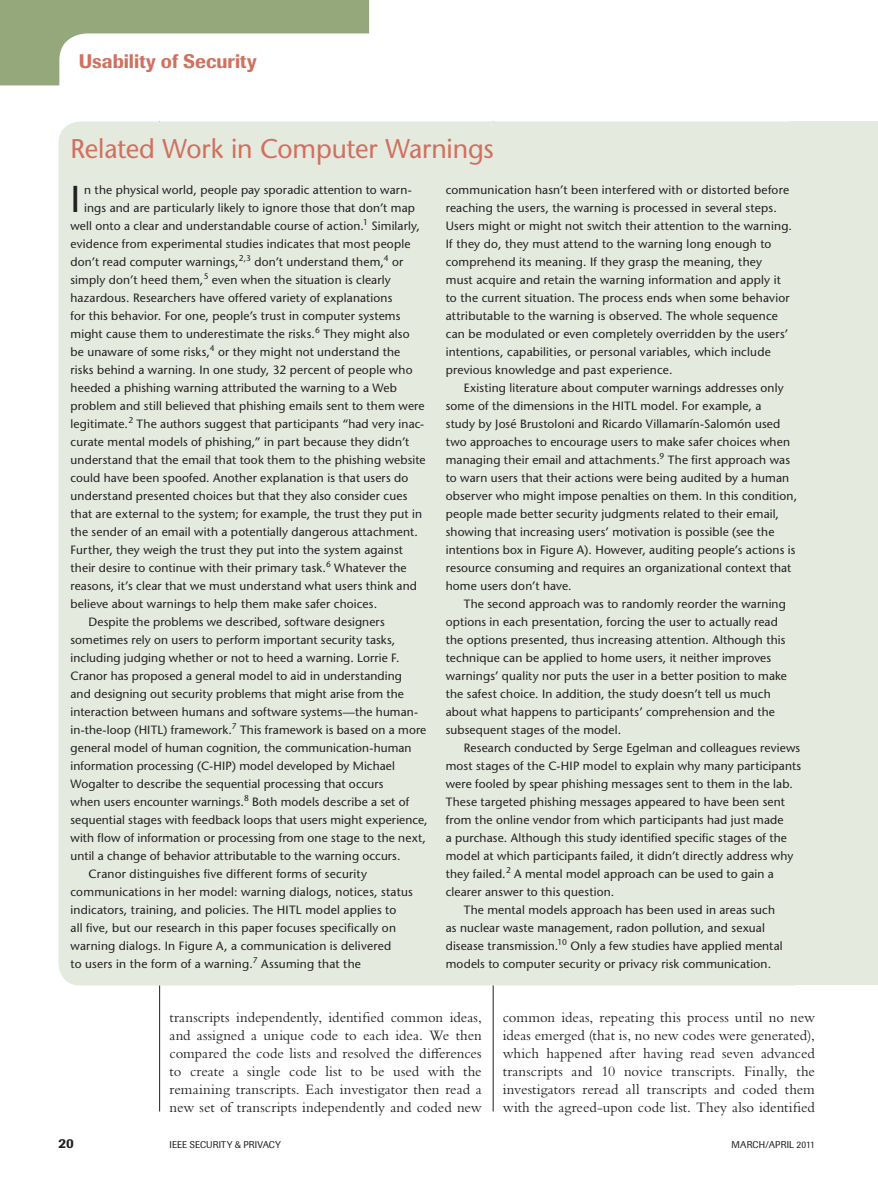
<style>
.page{position:relative;width:878px;height:1188px;background:#fff}
.page>*{position:absolute;margin:0;border:0;box-sizing:border-box;transform-origin:0 0}
.b_INTRO{font:500 37.35px "Stone Sans Std";color:#231f20}
.b_HEAD{font:500 27px "Stone Sans Std";letter-spacing:-.01em;color:#d0705f}
.SECTION_TITLE_HEADER{font:500 19.5px "Imago";letter-spacing:.005em;color:#d0705f}
.PARAGRAPH{font:15px/18px "Bembo Std";color:#231f20;text-align:justify}
.t1{font:500 13.5px "Imago";color:#231f20}
.b_PARAGRAPH{font:500 12px/18px "Stone Sans Std";letter-spacing:.01em;color:#231f20}
.b_INTRO-2{font:500 12px "Stone Sans Std";letter-spacing:.01em;color:#231f20}
.t2{font:9.75px "Imago";letter-spacing:.015em;color:#231f20}
</style>
<div class="page">
<svg style="left:0;top:0;width:369px;height:85px"></svg>
<hr style="left:159px;top:122px;width:1px;height:990px;background:#231f20">
<hr style="left:493px;top:122px;width:1px;height:990px;background:#231f20">
<div style="left:789px;top:122px;width:89px;height:864px;background:#e5eadf"></div>
<div style="left:59px;top:122px;width:756px;height:864px;background:#e5eadf;border-radius:22px"></div>
<p class="SECTION_TITLE_HEADER" style="left:79px;top:49px;width:179px">Usability of Security</p>
<p class="b_HEAD" style="left:70px;top:132px;width:425px">Related Work in Computer Warnings</p>
<p class="b_INTRO" style="left:70px;top:176px;width:11px">I</p>
<p class="b_INTRO-2" style="left:84px;top:182px;width:329px">n the physical world, people pay sporadic attention to warn-</p>
<p class="b_PARAGRAPH" style="left:446px;top:180px;width:348px">communication hasn’t been interfered with or distorted before reaching the users, the warning is processed in several steps.<br>Users might or might not switch their attention to the warning.<br>If they do, they must attend to the warning long enough to comprehend its meaning. If they grasp the meaning, they must acquire and retain the warning information and apply it to the current situation. The process ends when some behavior attributable to the warning is observed. The whole sequence can be modulated or even completely overridden by the users’ intentions, capabilities, or personal variables, which include previous knowledge and past experience.</p>
<p class="b_PARAGRAPH" style="left:446px;top:378px;width:353px;text-indent:18px">Existing literature about computer warnings addresses only some of the dimensions in the HITL model. For example, a<br>study by José Brustoloni and Ricardo Villamarín-Salomón used two approaches to encourage users to make safer choices when managing their email and attachments.<sup>9</sup> The first approach was to warn users that their actions were being audited by a human observer who might impose penalties on them. In this condition, people made better security judgments related to their email, showing that increasing users’ motivation is possible (see the intentions box in Figure A). However, auditing people’s actions is resource consuming and requires an organizational context that home users don’t have.</p>
<p class="b_PARAGRAPH" style="left:446px;top:594px;width:342px;text-indent:18px">The second approach was to randomly reorder the warning options in each presentation, forcing the user to actually read the options presented, thus increasing attention. Although this technique can be applied to home users, it neither improves warnings’ quality nor puts the user in a better position to make the safest choice. In addition, the study doesn’t tell us much about what happens to participants’ comprehension and the subsequent stages of the model.</p>
<p class="b_PARAGRAPH" style="left:446px;top:738px;width:357px;text-indent:18px">Research conducted by Serge Egelman and colleagues reviews most stages of the C-HIP model to explain why many participants were fooled by spear phishing messages sent to them in the lab.<br>These targeted phishing messages appeared to have been sent from the online vendor from which participants had just made<br>a purchase. Although this study identified specific stages of the model at which participants failed, it didn’t directly address why they failed.<sup>2</sup> A mental model approach can be used to gain a clearer answer to this question.</p>
<p class="b_PARAGRAPH" style="left:446px;top:900px;width:338px;text-indent:18px">The mental models approach has been used in areas such as nuclear waste management, radon pollution, and sexual disease transmission.<sup>10</sup> Only a few studies have applied mental models to computer security or privacy risk communication.</p>
<p class="b_INTRO-2" style="left:84px;top:200px;width:332px">ings and are particularly likely to ignore those that don’t map</p>
<p class="b_INTRO-2" style="left:70px;top:218px;width:351px">well onto a clear and understandable course of action.<sup>1</sup> Similarly,</p>
<p class="b_INTRO-2" style="left:70px;top:236px;width:341px">evidence from experimental studies indicates that most people</p>
<p class="b_INTRO-2" style="left:70px;top:254px;width:334px">don’t read computer warnings,<sup>2,3</sup> don’t understand them,<sup>4</sup> or</p>
<p class="b_INTRO-2" style="left:70px;top:272px;width:322px">simply don’t heed them,<sup>5</sup> even when the situation is clearly</p>
<p class="b_INTRO-2" style="left:70px;top:290px;width:323px">hazardous. Researchers have offered variety of explanations</p>
<p class="b_INTRO-2" style="left:70px;top:308px;width:331px">for this behavior. For one, people’s trust in computer systems</p>
<p class="b_INTRO-2" style="left:70px;top:326px;width:340px">might cause them to underestimate the risks.<sup>6</sup> They might also</p>
<p class="b_INTRO-2" style="left:70px;top:344px;width:331px">be unaware of some risks,<sup>4</sup> or they might not understand the</p>
<p class="b_INTRO-2" style="left:70px;top:362px;width:343px">risks behind a warning. In one study, 32 percent of people who</p>
<p class="b_INTRO-2" style="left:70px;top:380px;width:328px">heeded a phishing warning attributed the warning to a Web</p>
<p class="b_INTRO-2" style="left:70px;top:398px;width:355px">problem and still believed that phishing emails sent to them were</p>
<p class="b_INTRO-2" style="left:70px;top:416px;width:355px">legitimate.<sup>2</sup> The authors suggest that participants “had very inac-</p>
<p class="b_INTRO-2" style="left:70px;top:434px;width:340px">curate mental models of phishing,” in part because they didn’t</p>
<p class="b_INTRO-2" style="left:70px;top:452px;width:356px">understand that the email that took them to the phishing website</p>
<p class="b_INTRO-2" style="left:70px;top:470px;width:339px">could have been spoofed. Another explanation is that users do</p>
<p class="b_INTRO-2" style="left:70px;top:488px;width:338px">understand presented choices but that they also consider cues</p>
<p class="b_INTRO-2" style="left:70px;top:506px;width:353px">that are external to the system; for example, the trust they put in</p>
<p class="b_INTRO-2" style="left:70px;top:524px;width:349px">the sender of an email with a potentially dangerous attachment.</p>
<p class="b_INTRO-2" style="left:70px;top:542px;width:334px">Further, they weigh the trust they put into the system against</p>
<p class="b_INTRO-2" style="left:70px;top:560px;width:337px">their desire to continue with their primary task.<sup>6</sup> Whatever the</p>
<p class="b_INTRO-2" style="left:70px;top:578px;width:348px">reasons, it’s clear that we must understand what users think and</p>
<p class="b_INTRO-2" style="left:70px;top:596px;width:308px">believe about warnings to help them make safer choices.</p>
<p class="b_PARAGRAPH" style="left:70px;top:612px;width:358px;text-indent:18px">Despite the problems we described, software designers sometimes rely on users to perform important security tasks, including judging whether or not to heed a warning. Lorrie F.<br>Cranor has proposed a general model to aid in understanding<br>and designing out security problems that might arise from the interaction between humans and software systems—the human&shy;in-the-loop (HITL) framework.<sup>7</sup> This framework is based on a more general model of human cognition, the communication-human information processing (C-HIP) model developed by Michael Wogalter to describe the sequential processing that occurs<br>when users encounter warnings.<sup>8</sup> Both models describe a set of sequential stages with feedback loops that users might experience, with flow of information or processing from one stage to the next, until a change of behavior attributable to the warning occurs.</p>
<p class="b_PARAGRAPH" style="left:70px;top:864px;width:343px;text-indent:18px">Cranor distinguishes five different forms of security communications in her model: warning dialogs, notices, status indicators, training, and policies. The HITL model applies to<br>all five, but our research in this paper focuses specifically on warning dialogs. In Figure A, a communication is delivered<br>to users in the form of a warning.<sup>7</sup> Assuming that the</p>
<p class="PARAGRAPH" style="left:170px;top:1008px;width:314px">transcripts independently, identified common ideas, and assigned a unique code to each idea. We then compared the code lists and resolved the differences to create a single code list to be used with the remaining transcripts. Each investigator then read a new set of transcripts independently and coded new</p>
<p class="PARAGRAPH" style="left:502px;top:1008px;width:314px">common ideas, repeating this process until no new ideas emerged (that is, no new codes were generated), which happened after having read seven advanced transcripts and 10 novice transcripts. Finally, the investigators reread all transcripts and coded them with the agreed-upon code list. They also identified</p>
<p class="t1" style="left:58px;top:1135px;width:17px">20</p>
<p class="t2" style="left:170px;top:1138px;width:113px">IEEE SECURITY &amp; PRIVACY</p>
<p class="t2" style="left:731px;top:1138px;width:85px">MARCH/APRIL 2011</p>
</div>
